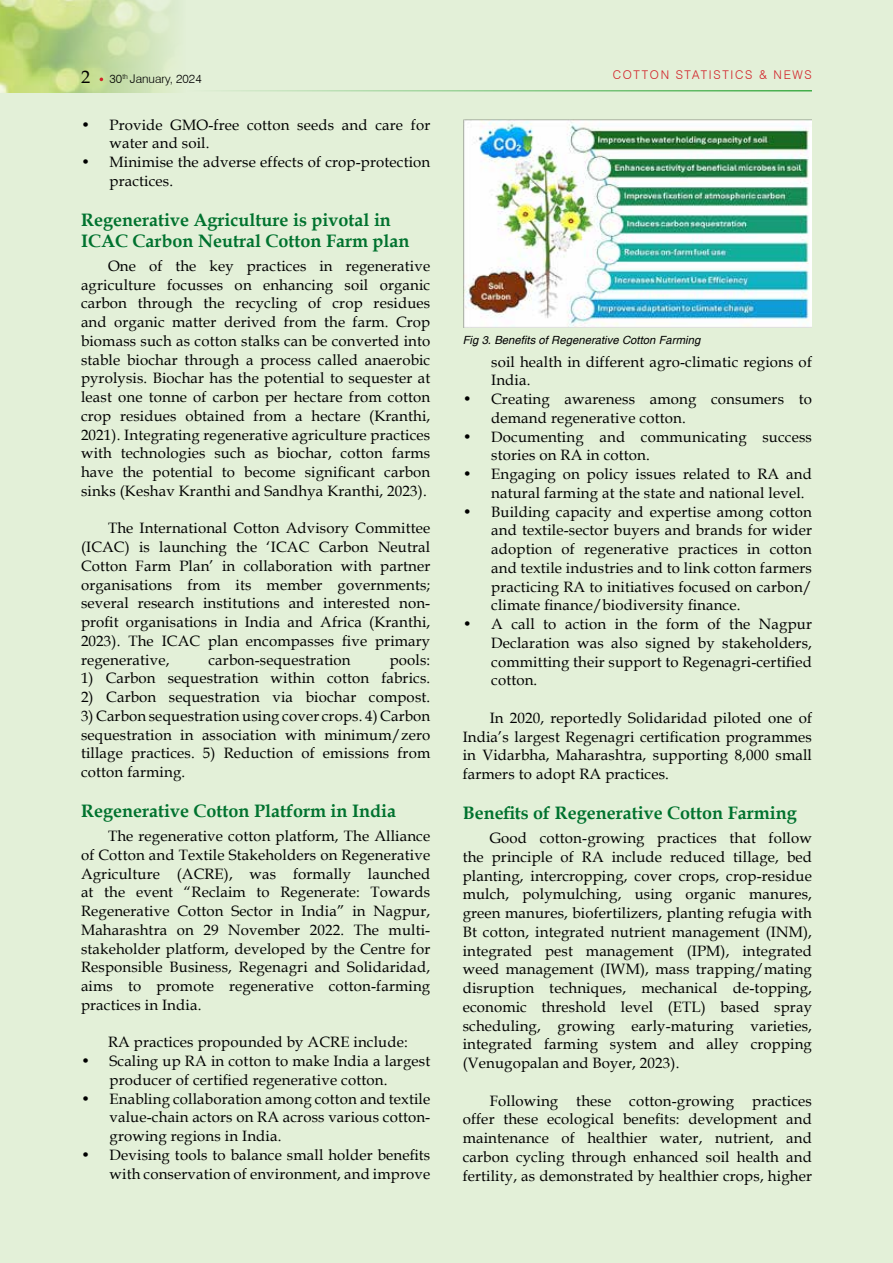
<style>
.page{position:relative;width:893px;height:1263px;background:#e3f0d8}
.page>*{position:absolute;margin:0;border:0;box-sizing:border-box;transform-origin:0 0}
.t1{font:700 18px/21px "Book Antiqua";color:#00722e}
.t2{font:18px "Book Antiqua";color:#000}
.t3{font:15px/18.8px "Book Antiqua";letter-spacing:.01em;color:#000;text-align:justify}
.t4{font:300 12px "Swiss 721 BT";letter-spacing:.14em;color:#d2232a}
.t5{font:300 12px "Swiss 721 BT";color:#000}
.t6{font:italic 11.25px "Helvetica";letter-spacing:.005em;color:#000}
</style>
<div class="page">
<img style="left:0;top:0;width:175px;height:93px">
<hr style="left:186px;top:90px;width:626px;height:2px;background:#41ad49">
<img style="left:463px;top:119px;width:349px;height:208px">
<p class="t2" style="left:81px;top:64px;width:10px">2</p>
<p class="t4" style="left:613px;top:67px;width:132px">COTTON STATISTICS</p>
<p class="t4" style="left:759px;top:67px;width:53px">&amp; N EWS</p>
<p class="t5" style="left:110px;top:71px;width:94px">30<sup>TH</sup> JANUARY, 2024</p>
<p class="t3" style="left:110px;top:115px;width:322px;text-indent:-28px">• Provide GMO-free cotton seeds and care for water and soil.</p>
<p class="t3" style="left:110px;top:152px;width:322px;text-indent:-28px">• Minimise the adverse effects of crop-protection practices.</p>
<p class="t1" style="left:81px;top:209px;width:330px">Regenerative Agriculture is pivotal in<br>ICAC Carbon Neutral Cotton Farm plan</p>
<p class="t3" style="left:81px;top:256px;width:351px;text-indent:27px">One of the key practices in regenerative agriculture focusses on enhancing soil organic carbon through the recycling of crop residues and organic matter derived from the farm. Crop biomass such as cotton stalks can be converted into stable biochar through a process called anaerobic pyrolysis. Biochar has the potential to sequester at least one tonne of carbon per hectare from cotton crop residues obtained from a hectare (Kranthi, 2021). Integrating regenerative agriculture practices with technologies such as biochar, cotton farms have the potential to become significant carbon sinks (Keshav Kranthi and Sandhya Kranthi, 2023).</p>
<p class="t3" style="left:81px;top:519px;width:351px;text-indent:27px">The International Cotton Advisory Committee (ICAC) is launching the ‘ICAC Carbon Neutral Cotton Farm Plan’ in collaboration with partner organisations from its member governments; several research institutions and interested non&shy;profit organisations in India and Africa (Kranthi, 2023). The ICAC plan encompasses five primary regenerative,</p>
<p class="t6" style="left:463px;top:334px;width:239px">Fig 3. Benefits of Regenerative Cotton Farming</p>
<p class="t3" style="left:491px;top:352px;width:322px">soil health in different agro-climatic regions of<br>India.</p>
<p class="t3" style="left:491px;top:389px;width:322px;text-indent:-28px">• Creating awareness among consumers to demand regenerative cotton.</p>
<p class="t3" style="left:491px;top:427px;width:322px;text-indent:-28px">• Documenting and communicating success stories on RA in cotton.</p>
<p class="t3" style="left:491px;top:464px;width:322px;text-indent:-28px">• Engaging on policy issues related to RA and natural farming at the state and national level.</p>
<p class="t3" style="left:491px;top:502px;width:322px;text-indent:-28px">• Building capacity and expertise among cotton and textile-sector buyers and brands for wider adoption of regenerative practices in cotton and textile industries and to link cotton farmers practicing RA to initiatives focused on carbon/ climate finance/biodiversity finance.</p>
<p class="t3" style="left:491px;top:614px;width:322px;text-indent:-28px">• A call to action in the form of the Nagpur Declaration was also signed by stakeholders, committing their support to Regenagri-certified cotton.</p>
<p class="t3" style="left:463px;top:708px;width:351px;text-indent:27px">In 2020, reportedly Solidaridad piloted one of India’s largest Regenagri certification programmes in Vidarbha, Maharashtra, supporting 8,000 small farmers to adopt RA practices.</p>
<p class="t1" style="left:463px;top:802px;width:336px">Benefits of Regenerative Cotton Farming</p>
<p class="t3" style="left:463px;top:828px;width:351px;text-indent:27px">Good cotton-growing practices that follow the principle of RA include reduced tillage, bed planting, intercropping, cover crops, crop-residue mulch, polymulching, using organic manures, green manures, biofertilizers, planting refugia with Bt cotton, integrated nutrient management (INM), integrated pest management (IPM), integrated weed management (IWM), mass trapping/mating disruption techniques, mechanical de-topping, economic threshold level (ETL) based spray scheduling, growing early-maturing varieties, integrated farming system and alley cropping (Venugopalan and Boyer, 2023).</p>
<p class="t3" style="left:463px;top:1091px;width:351px;text-indent:27px">Following these cotton-growing practices offer these ecological benefits: development and maintenance of healthier water, nutrient, and carbon cycling through enhanced soil health and fertility, as demonstrated by healthier crops, higher</p>
<p class="t3" style="left:208px;top:650px;width:144px">carbon-sequestration</p>
<p class="t3" style="left:390px;top:650px;width:42px">pools:</p>
<p class="t3" style="left:81px;top:669px;width:351px">1) Carbon sequestration within cotton fabrics.</p>
<p class="t3" style="left:81px;top:687px;width:351px">2) Carbon sequestration via biochar compost.</p>
<p class="t3" style="left:81px;top:706px;width:351px">3) Carbon sequestration using cover crops. 4) Carbon sequestration in association with minimum/zero tillage practices. 5) Reduction of emissions from cotton farming.</p>
<p class="t1" style="left:81px;top:800px;width:316px">Regenerative Cotton Platform in India</p>
<p class="t3" style="left:81px;top:826px;width:351px;text-indent:27px">The regenerative cotton platform, The Alliance of Cotton and Textile Stakeholders on Regenerative Agriculture (ACRE), was formally launched at the event “Reclaim to Regenerate: Towards Regenerative Cotton Sector in India” in Nagpur, Maharashtra on 29 November 2022. The multi&shy;stakeholder platform, developed by the Centre for Responsible Business, Regenagri and Solidaridad, aims to promote regenerative cotton-farming practices in India.</p>
<p class="t3" style="left:108px;top:1032px;width:301px">RA practices propounded by ACRE include:</p>
<p class="t3" style="left:110px;top:1051px;width:322px;text-indent:-28px">• Scaling up RA in cotton to make India a largest producer of certified regenerative cotton.</p>
<p class="t3" style="left:110px;top:1089px;width:322px;text-indent:-28px">• Enabling collaboration among cotton and textile value-chain actors on RA across various cotton&shy;growing regions in India.</p>
<p class="t3" style="left:81px;top:1145px;width:351px;text-align:right">• Devising tools to balance small holder benefits with conservation of environment, and improve</p>
</div>
